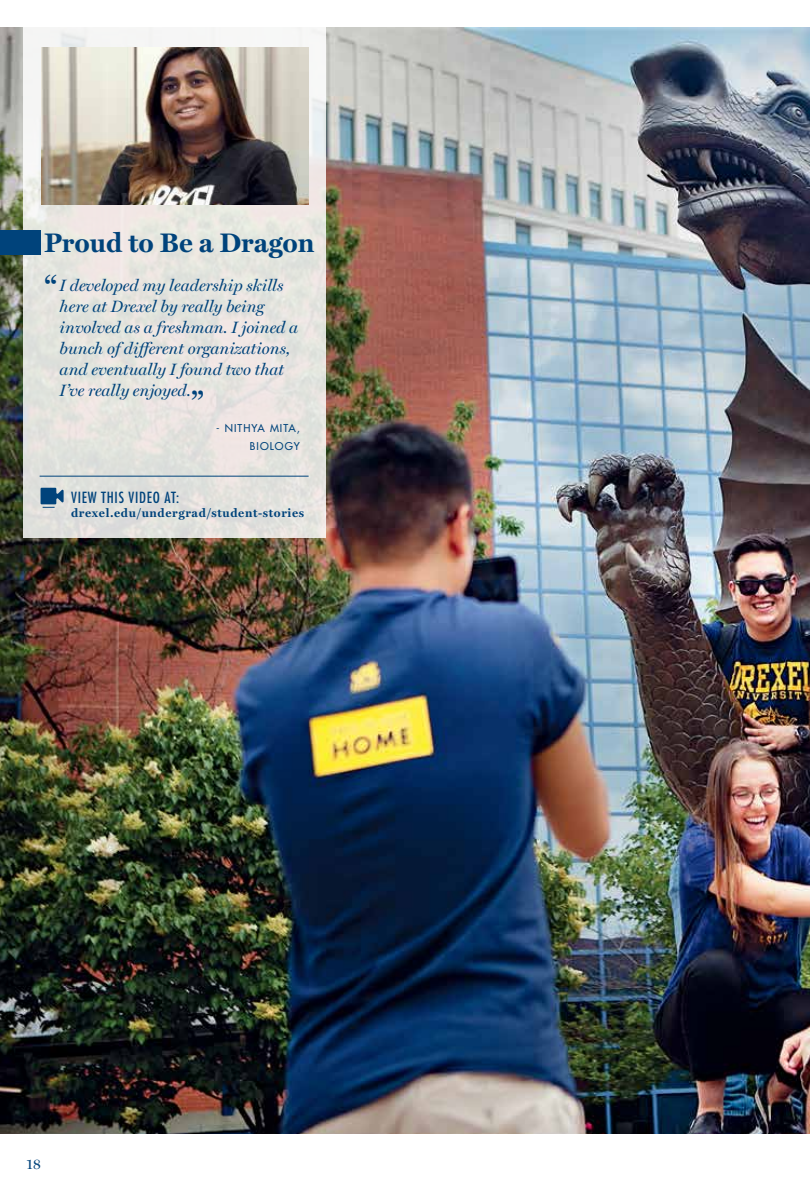
<style>
.page{position:relative;width:810px;height:1188px;background:#fff}
.page>*{position:absolute;margin:0;border:0;box-sizing:border-box;transform-origin:0 0}
.t1{font:36px "Miller Display";color:#00437b}
.t2{font:700 27px "Miller Text";color:#00437b}
.t3{font:italic 16.5px/21px "Miller Display";color:#00437b}
.t4{font:condensed 15px "Futura Std";letter-spacing:.05em;color:#00437b}
.t5{font:15px "Miller Display";color:#00437b}
.t6{font:700 12px "Miller Text";letter-spacing:.05em;color:#00437b}
.t7{font:500 10.5px/18px "Futura Std";letter-spacing:.1em;color:#00437b;text-align:right}
.s1{font-style:normal;font-size:36px}
</style>
<div class="page">
<img style="left:0;top:27px;width:810px;height:1107px">
<svg style="left:23px;top:27px;width:303px;height:511px;background:#e6e5e1"></svg>
<hr style="left:40px;top:476px;width:269px;height:1px;background:#00437b">
<svg style="left:41px;top:488px;width:23px;height:20px"></svg>
<img style="left:41px;top:48px;width:268px;height:157px">
<div style="left:0;top:231px;width:40px;height:24px;background:#00437b"></div>
<h2 class="t2" style="left:44px;top:227px;width:272px">Proud to Be a Dragon</h2>
<p class="t3" style="left:60px;top:275px;width:240px;text-indent:-15px"><span class="s1">“</span>I developed my leadership skills here at Drexel by really being involved as a freshman. I joined a bunch of different organizations, and eventually I found two that<br>I’ve really enjoyed.</p>
<h1 class="t1" style="left:191px;top:384px;width:14px">”</h1>
<p class="t7" style="left:216px;top:419px;width:85px">- NITHYA MITA,<br>BIOLOGY</p>
<p class="t4" style="left:71px;top:488px;width:109px">VIEW THIS VIDEO AT:</p>
<p class="t6" style="left:71px;top:506px;width:234px">drexel.edu/undergrad/student-stories</p>
<p class="t5" style="left:26px;top:1155px;width:16px">18</p>
</div>
